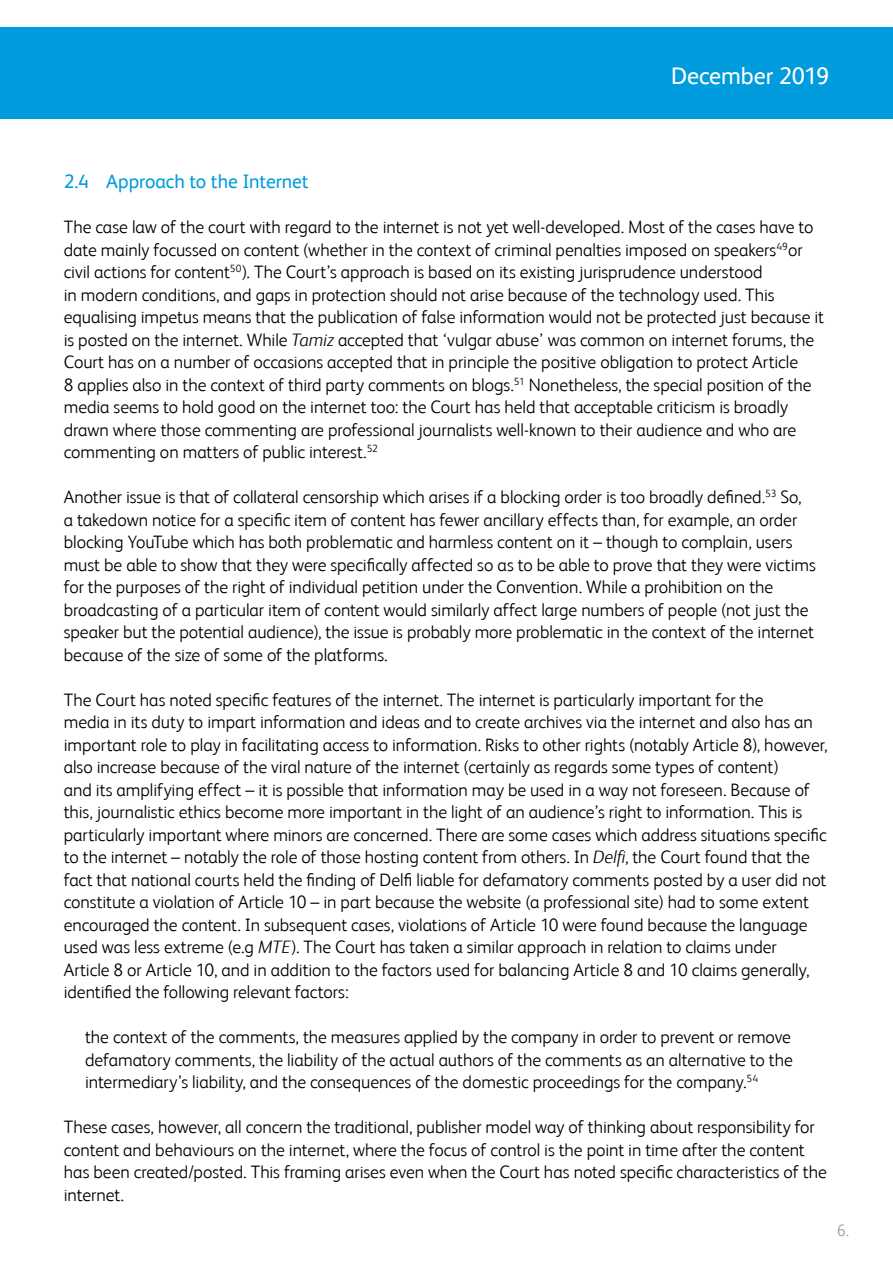
<style>
.page{position:relative;width:893px;height:1263px;background:#fff}
.page>*{position:absolute;margin:0;border:0;box-sizing:border-box;transform-origin:0 0}
.t1{font:24px "FS Albert";letter-spacing:-.005em;color:#fff}
.t2{font:19.5px "FS Albert";letter-spacing:-.005em;color:#009cde}
.t3{font:300 18px/22.5px "FS Albert";letter-spacing:-.005em;color:#000}
.t4{font:300 16.5px "FS Albert";color:#9d9d9c}
.s1{font-style:italic}
</style>
<div class="page">
<div style="left:0;top:27px;width:893px;height:92px;background:#009cde"></div>
<h1 class="t1" style="left:671px;top:62px;width:160px">December 2019</h1>
<p class="t2" style="left:64px;top:171px;width:246px">2.4 Approach to the Internet</p>
<p class="t3" style="left:64px;top:216px;width:762px">The case law of the court with regard to the internet is not yet well-developed. Most of the cases have to date mainly focussed on content (whether in the context of criminal penalties imposed on speakers<sup>49</sup>or civil actions for content<sup>50</sup>). The Court’s approach is based on its existing jurisprudence understood<br>in modern conditions, and gaps in protection should not arise because of the technology used. This equalising impetus means that the publication of false information would not be protected just because it is posted on the internet. While <span class="s1">Tamiz</span> accepted that ‘vulgar abuse’ was common on internet forums, the Court has on a number of occasions accepted that in principle the positive obligation to protect Article<br>8 applies also in the context of third party comments on blogs.<sup>51</sup> Nonetheless, the special position of the media seems to hold good on the internet too: the Court has held that acceptable criticism is broadly drawn where those commenting are professional journalists well-known to their audience and who are commenting on matters of public interest.<sup>52</sup></p>
<p class="t3" style="left:64px;top:486px;width:753px">Another issue is that of collateral censorship which arises if a blocking order is too broadly defined.<sup>53</sup> So,<br>a takedown notice for a specific item of content has fewer ancillary effects than, for example, an order blocking YouTube which has both problematic and harmless content on it – though to complain, users must be able to show that they were specifically affected so as to be able to prove that they were victims for the purposes of the right of individual petition under the Convention. While a prohibition on the broadcasting of a particular item of content would similarly affect large numbers of people (not just the speaker but the potential audience), the issue is probably more problematic in the context of the internet because of the size of some of the platforms.</p>
<p class="t3" style="left:64px;top:688px;width:765px">The Court has noted specific features of the internet. The internet is particularly important for the<br>media in its duty to impart information and ideas and to create archives via the internet and also has an important role to play in facilitating access to information. Risks to other rights (notably Article 8), however, also increase because of the viral nature of the internet (certainly as regards some types of content)<br>and its amplifying effect – it is possible that information may be used in a way not foreseen. Because of this, journalistic ethics become more important in the light of an audience’s right to information. This is particularly important where minors are concerned. There are some cases which address situations specific to the internet – notably the role of those hosting content from others. In <span class="s1">Delfi</span>, the Court found that the fact that national courts held the finding of Delfi liable for defamatory comments posted by a user did not constitute a violation of Article 10 – in part because the website (a professional site) had to some extent encouraged the content. In subsequent cases, violations of Article 10 were found because the language used was less extreme (e.g <span class="s1">MTE</span>). The Court has taken a similar approach in relation to claims under<br>Article 8 or Article 10, and in addition to the factors used for balancing Article 8 and 10 claims generally, identified the following relevant factors:</p>
<p class="t3" style="left:85px;top:1026px;width:709px;text-align:justify">the context of the comments, the measures applied by the company in order to prevent or remove defamatory comments, the liability of the actual authors of the comments as an alternative to the intermediary’s liability, and the consequences of the domestic proceedings for the company.<sup>54</sup></p>
<p class="t3" style="left:64px;top:1116px;width:765px">These cases, however, all concern the traditional, publisher model way of thinking about responsibility for content and behaviours on the internet, where the focus of control is the point in time after the content has been created/posted. This framing arises even when the Court has noted specific characteristics of the internet.</p>
<p class="t4" style="left:837px;top:1220px;width:14px">6.</p>
</div>
